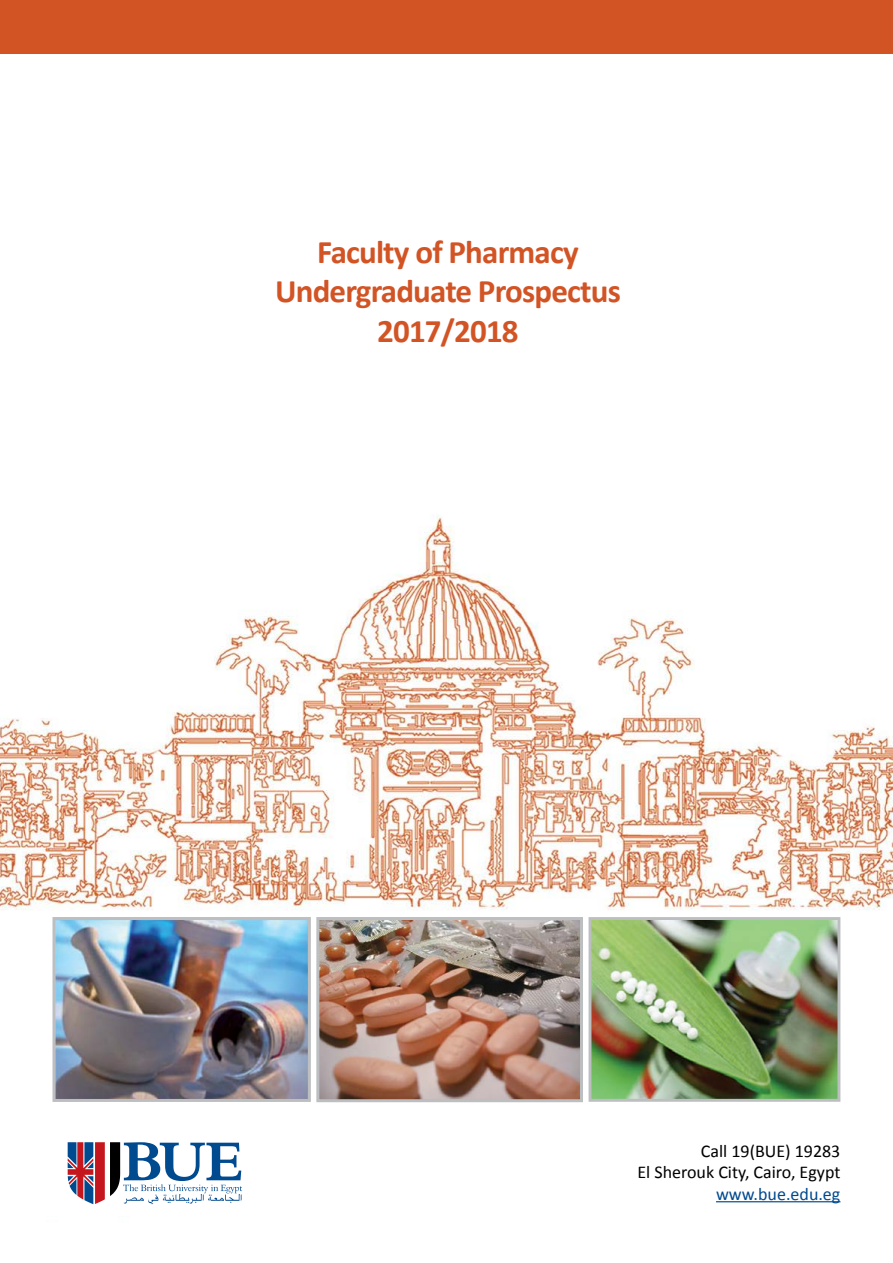
<style>
.page{position:relative;width:893px;height:1263px;background:#fff}
.page>*{position:absolute;margin:0;border:0;box-sizing:border-box;transform-origin:0 0}
.t1{font:700 33px/39.6px "Calibri";letter-spacing:-.025em;color:#d25425;text-align:center}
.t2{font:18px/21.6px "Calibri";color:#000;text-align:right}
.t3{font:18px "Calibri";color:#004a8f}
</style>
<div class="page">
<img style="left:0;top:53px;width:893px;height:1150px">
<hr style="left:716px;top:1201px;width:124px;height:1px;background:#004a8f">
<img style="left:593px;top:921px;width:243px;height:177px">
<div style="left:589px;top:917px;width:251px;height:185px;border:3px solid #bcbec0"></div>
<img style="left:56px;top:921px;width:251px;height:177px">
<div style="left:52px;top:917px;width:259px;height:185px;border:3px solid #bcbec0"></div>
<img style="left:320px;top:921px;width:259px;height:177px">
<div style="left:316px;top:917px;width:267px;height:185px;border:3px solid #bcbec0"></div>
<div style="left:0;top:0;width:893px;height:53px;background:#d25425"></div>
<div style="left:37px;top:1115px;width:236px;height:101px;background:#fff"></div>
<svg style="left:68px;top:1142px;width:174px;height:62px"></svg>
<p class="t1" style="left:275px;top:232px;width:347px">Faculty of Pharmacy<br>Undergraduate Prospectus<br>2017/2018</p>
<p class="t2" style="left:637px;top:1140px;width:204px">Call 19(BUE) 19283<br>El Sherouk City, Cairo, Egypt</p>
<p class="t3" style="left:716px;top:1182px;width:126px">www.bue.edu.eg</p>
</div>
